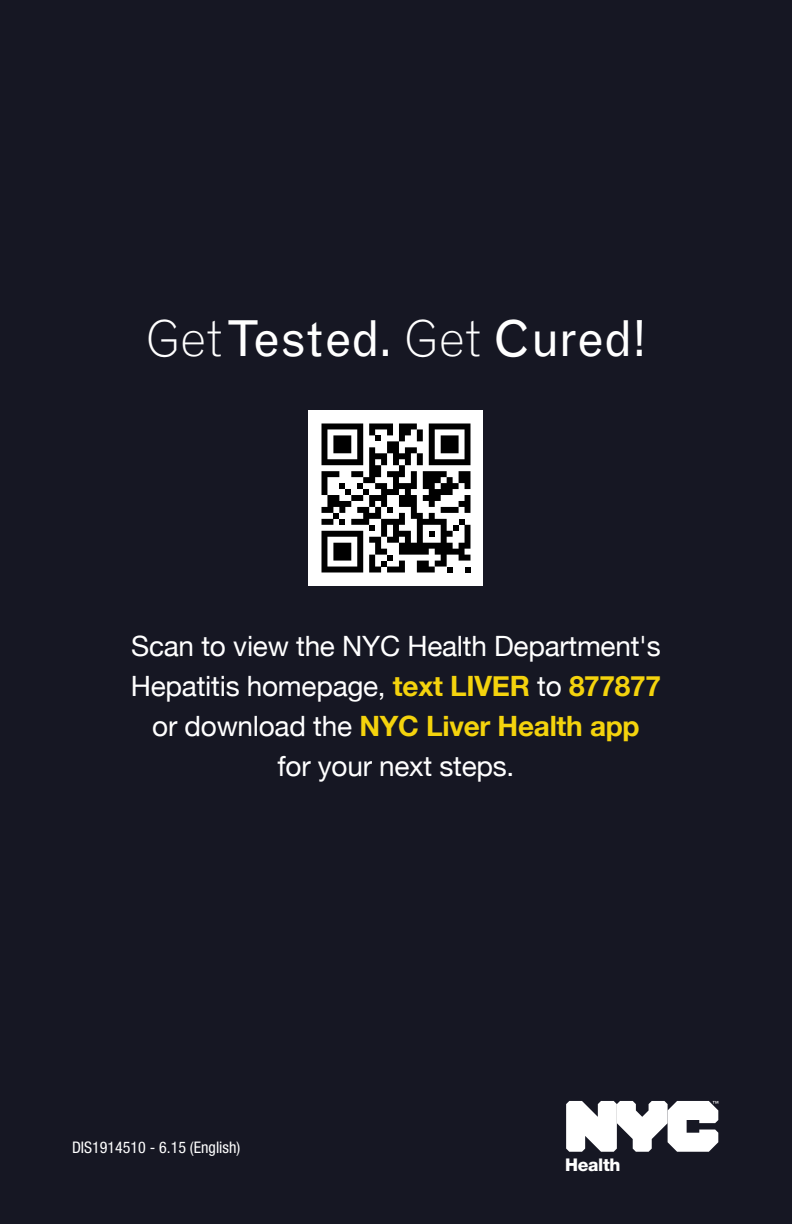
<style>
.page{position:relative;width:792px;height:1224px;background:#161723}
.page>*{position:absolute;margin:0;border:0;box-sizing:border-box;transform-origin:0 0}
.t1{font:49.6px "Grotesque";color:#fff}
.t2{font:28px "Helvetica Neue";letter-spacing:-.01em;color:#fff}
.t3{font:700 28px "Helvetica Neue";letter-spacing:-.01em;color:#f4d30d}
.t4{font:800 17.6px "Helvetica Neue";letter-spacing:-.02em;color:#fff}
.t5{font:condensed 16px "Helvetica Neue";color:#fff}
.s1{font-weight:300}
.s2{font-weight:700;color:#f4d30d}
.s3{font-weight:400;color:#fff}
</style>
<div class="page">
<svg style="left:566px;top:1101px;width:152px;height:51px"></svg>
<div style="left:309px;top:410px;width:174px;height:176px;background:#fff"></div>
<svg style="left:322px;top:423px;width:148px;height:149px"></svg>
<p class="t1" style="left:146px;top:309px;width:502px"><span class="s1">Get</span> Tested. <span class="s1">Get</span> Cured!</p>
<p class="t2" style="left:131px;top:629px;width:531px">Scan to view the NYC Health Department's</p>
<p class="t2" style="left:131px;top:669px;width:532px">Hepatitis homepage, <span class="s2">text LIVER</span> to <span class="s2">877877</span></p>
<p class="t3" style="left:152px;top:708px;width:489px"><span class="s3">or download the</span> NYC Liver Health app</p>
<p class="t2" style="left:278px;top:749px;width:238px">for your next steps.</p>
<p class="t5" style="left:72px;top:1138px;width:170px">DIS1914510 - 6.15 (English)</p>
<p class="t4" style="left:565px;top:1154px;width:57px">Health</p>
</div>
